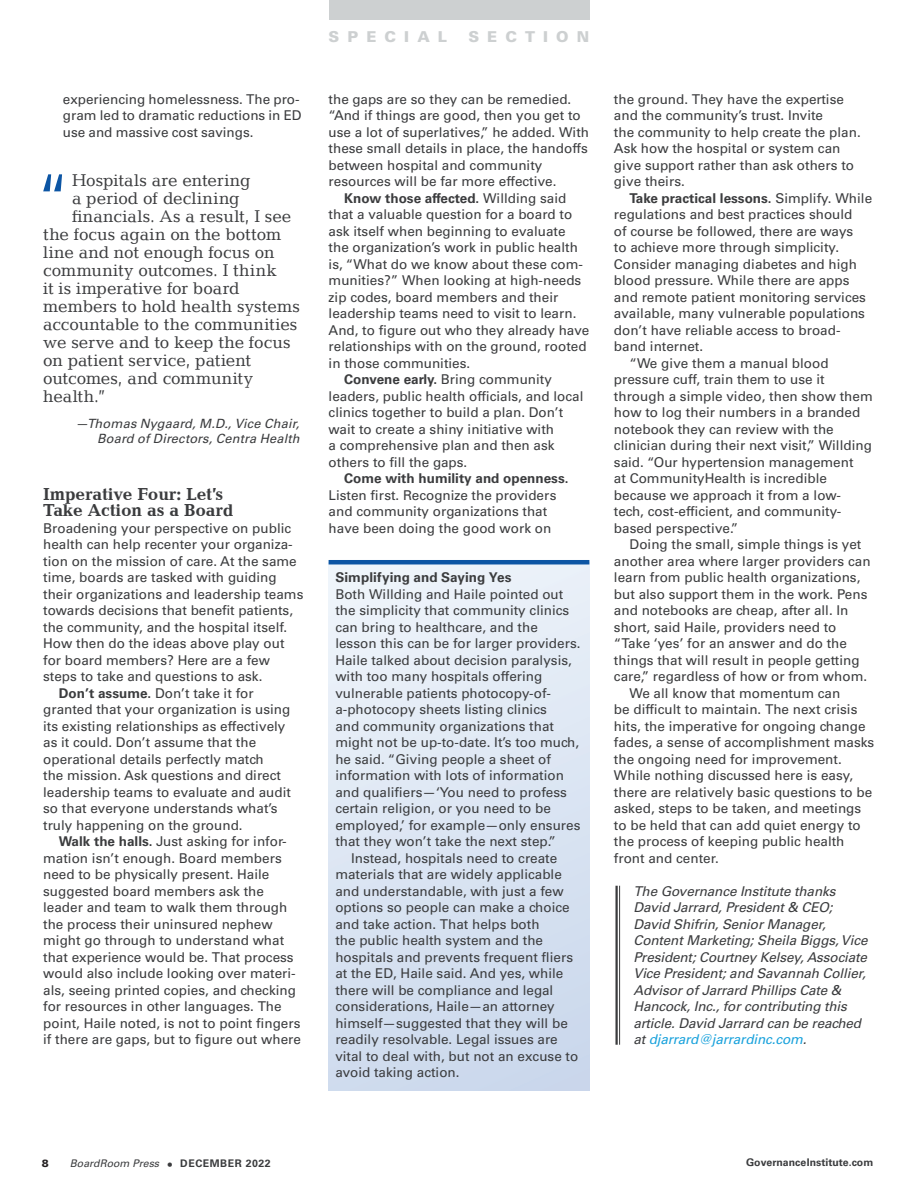
<style>
.page{position:relative;width:918px;height:1188px;background:#fff}
.page>*{position:absolute;margin:0;border:0;box-sizing:border-box;transform-origin:0 0}
.pullquote{font:69.9px "Candida LT";color:#0c55a4}
.t1{font:700 17.4px/16.5px "Candida LT";letter-spacing:-.01em;color:#3b3c3e}
.pullquote-2{font:17.1px "Candida LT";color:#3b3c3e}
.t2{font:900 15px "Univers LT Std";letter-spacing:.54em;color:#cdd0d1}
.body{font:13.5px/16.5px "Univers LT Std";color:#3b3c3e}
.body-no-indent{font:13.5px/16.5px "Univers LT Std";color:#3b3c3e}
.Endnote{font:italic 13.5px/16.5px "Univers LT Std";letter-spacing:-.01em;color:#3b3c3e}
.sidebar-first-paragr{font:700 13.5px "Univers LT Std";letter-spacing:.005em;color:#3b3c3e}
.pullquote_author{font:italic 12.75px/15px "Univers LT Std";letter-spacing:.01em;color:#3b3c3e;text-align:right}
.t3{font:italic 10.5px "Univers LT Std";color:#3b3c3e}
.t4{font:700 10.5px "Univers LT Std";color:#3b3c3e}
.t5{font:900 10.5px "Univers LT Std";color:#231f20}
.s1{font-weight:700}
.s2{color:#19a2dc}
.s3{font-style:normal;font-size:12px}
.s4{font-weight:700;font-style:normal}
</style>
<div class="page">
<div style="left:329px;top:0;width:260px;height:19px;background:#cdd0d1"></div>
<hr style="left:615px;top:886px;width:3px;height:159px;background:#3b3c3e">
<hr style="left:619px;top:886px;width:1px;height:159px;background:#3b3c3e">
<div style="left:329px;top:562px;width:260px;height:528px;background:linear-gradient(to bottom,#ecf2f9,#ccd9ed)"></div>
<hr style="left:329px;top:560px;width:260px;height:4px;background:#0c55a4">
<p class="body-no-indent" style="left:63px;top:91px;width:240px">experiencing homelessness. The pro&shy;gram led to dramatic reductions in ED use and massive cost savings.</p>
<p class="pullquote" style="left:33px;top:159px;width:40px">“</p>
<p class="pullquote-2" style="left:72px;top:170px;width:180px">Hospitals are entering</p>
<p class="pullquote-2" style="left:72px;top:188px;width:169px">a period of declining</p>
<p class="pullquote-2" style="left:72px;top:206px;width:221px">financials. As a result, I see</p>
<p class="pullquote-2" style="left:43px;top:224px;width:240px">the focus again on the bottom</p>
<p class="pullquote-2" style="left:43px;top:242px;width:233px">line and not enough focus on</p>
<p class="pullquote-2" style="left:43px;top:260px;width:235px">community outcomes. I think</p>
<p class="pullquote-2" style="left:43px;top:278px;width:198px">it is imperative for board</p>
<p class="pullquote-2" style="left:43px;top:296px;width:258px">members to hold health systems</p>
<p class="pullquote-2" style="left:43px;top:314px;width:256px">accountable to the communities</p>
<p class="pullquote-2" style="left:43px;top:332px;width:249px">we serve and to keep the focus</p>
<p class="pullquote-2" style="left:43px;top:350px;width:210px">on patient service, patient</p>
<p class="pullquote-2" style="left:43px;top:368px;width:212px">outcomes, and community</p>
<p class="pullquote-2" style="left:43px;top:386px;width:65px">health.”</p>
<p class="pullquote_author" style="left:75px;top:416px;width:226px">—Thomas Nygaard, M.D., Vice Chair,<br>Board of Directors, Centra Health</p>
<h2 class="t1" style="left:43px;top:485px;width:192px">Imperative Four: Let’s<br>Take Action as a Board</h2>
<p class="body-no-indent" style="left:43px;top:520px;width:262px">Broadening your perspective on public health can help recenter your organiza&shy;tion on the mission of care. At the same time, boards are tasked with guiding their organizations and leadership teams towards decisions that benefit patients, the community, and the hospital itself.<br>How then do the ideas above play out for board members? Here are a few steps to take and questions to ask.</p>
<p class="body" style="left:43px;top:685px;width:249px;text-indent:16px"><span class="s1">Don’t assume.</span> Don’t take it for granted that your organization is using its existing relationships as effectively as it could. Don’t assume that the operational details perfectly match<br>the mission. Ask questions and direct leadership teams to evaluate and audit so that everyone understands what’s truly happening on the ground.</p>
<p class="body" style="left:43px;top:833px;width:259px;text-indent:16px"><span class="s1">Walk the halls.</span> Just asking for infor&shy;mation isn’t enough. Board members need to be physically present. Haile suggested board members ask the leader and team to walk them through the process their uninsured nephew might go through to understand what that experience would be. That process would also include looking over materi&shy;als, seeing printed copies, and checking for resources in other languages. The point, Haile noted, is not to point fingers if there are gaps, but to figure out where</p>
<p class="t2" style="left:329px;top:27px;width:120px">SPECIAL</p>
<p class="t2" style="left:468px;top:27px;width:123px">SECTION</p>
<p class="body" style="left:329px;top:91px;width:262px">the gaps are so they can be remedied. “And if things are good, then you get to use a lot of superlatives,” he added. With these small details in place, the handoffs between hospital and community resources will be far more effective.</p>
<p class="body" style="left:329px;top:190px;width:262px;text-indent:16px"><span class="s1">Know those affected.</span> Willding said that a valuable question for a board to ask itself when beginning to evaluate<br>the organization’s work in public health is, “What do we know about these com&shy;munities?” When looking at high-needs zip codes, board members and their leadership teams need to visit to learn.<br>And, to figure out who they already have relationships with on the ground, rooted in those communities.</p>
<p class="body" style="left:329px;top:371px;width:257px;text-indent:16px"><span class="s1">Convene early.</span> Bring community leaders, public health officials, and local clinics together to build a plan. Don’t wait to create a shiny initiative with<br>a comprehensive plan and then ask others to fill the gaps.</p>
<p class="body" style="left:329px;top:470px;width:241px;text-indent:16px"><span class="s1">Come with humility and openness.<br></span>Listen first. Recognize the providers and community organizations that have been doing the good work on</p>
<p class="sidebar-first-paragr" style="left:335px;top:569px;width:178px">Simplifying and Saying Yes</p>
<p class="body-no-indent" style="left:335px;top:586px;width:247px">Both Willding and Haile pointed out the simplicity that community clinics can bring to healthcare, and the lesson this can be for larger providers.<br>Haile talked about decision paralysis, with too many hospitals offering vulnerable patients photocopy-of&shy;a-photocopy sheets listing clinics<br>and community organizations that might not be up-to-date. It’s too much, he said. “Giving people a sheet of information with lots of information and qualifiers—‘You need to profess certain religion, or you need to be employed,’ for example—only ensures that they won’t take the next step.”</p>
<p class="body" style="left:335px;top:850px;width:245px;text-indent:16px">Instead, hospitals need to create materials that are widely applicable and understandable, with just a few options so people can make a choice and take action. That helps both<br>the public health system and the hospitals and prevents frequent fliers at the ED, Haile said. And yes, while there will be compliance and legal considerations, Haile—an attorney himself—suggested that they will be readily resolvable. Legal issues are vital to deal with, but not an excuse to avoid taking action.</p>
<p class="body" style="left:614px;top:91px;width:248px">the ground. They have the expertise and the community’s trust. Invite<br>the community to help create the plan.<br>Ask how the hospital or system can give support rather than ask others to give theirs.</p>
<p class="body" style="left:614px;top:190px;width:260px;text-indent:16px"><span class="s1">Take practical lessons.</span> Simplify. While regulations and best practices should<br>of course be followed, there are ways<br>to achieve more through simplicity.<br>Consider managing diabetes and high blood pressure. While there are apps and remote patient monitoring services available, many vulnerable populations don’t have reliable access to broad&shy;band internet.</p>
<p class="body" style="left:614px;top:355px;width:260px;text-indent:16px">“We give them a manual blood pressure cuff, train them to use it through a simple video, then show them how to log their numbers in a branded notebook they can review with the clinician during their next visit,” Willding said. “Our hypertension management<br>at CommunityHealth is incredible because we approach it from a low&shy;tech, cost-efficient, and community&shy;based perspective.”</p>
<p class="body" style="left:614px;top:536px;width:258px;text-indent:16px">Doing the small, simple things is yet another area where larger providers can learn from public health organizations, but also support them in the work. Pens and notebooks are cheap, after all. In short, said Haile, providers need to “Take ‘yes’ for an answer and do the things that will result in people getting care,” regardless of how or from whom.</p>
<p class="body" style="left:614px;top:685px;width:262px;text-indent:16px">We all know that momentum can<br>be difficult to maintain. The next crisis hits, the imperative for ongoing change fades, a sense of accomplishment masks the ongoing need for improvement.<br>While nothing discussed here is easy, there are relatively basic questions to be asked, steps to be taken, and meetings to be held that can add quiet energy to the process of keeping public health front and center.</p>
<p class="Endnote" style="left:633px;top:883px;width:236px">The Governance Institute thanks David Jarrard, President &amp; CEO; David Shifrin, Senior Manager, Content Marketing; Sheila Biggs, Vice President; Courtney Kelsey, Associate Vice President; and Savannah Collier, Advisor of Jarrard Phillips Cate &amp; Hancock, Inc., for contributing this article. David Jarrard can be reached at <span class="s2">djarrard@jarrardinc.com</span>.</p>
<p class="t5" style="left:42px;top:1157px;width:9px">8</p>
<p class="t3" style="left:70px;top:1158px;width:202px">BoardRoom Press <span class="s3">•</span> <span class="s4">DECEMBER 2022</span></p>
<p class="t4" style="left:746px;top:1156px;width:129px">GovernanceInstitute.com</p>
</div>
